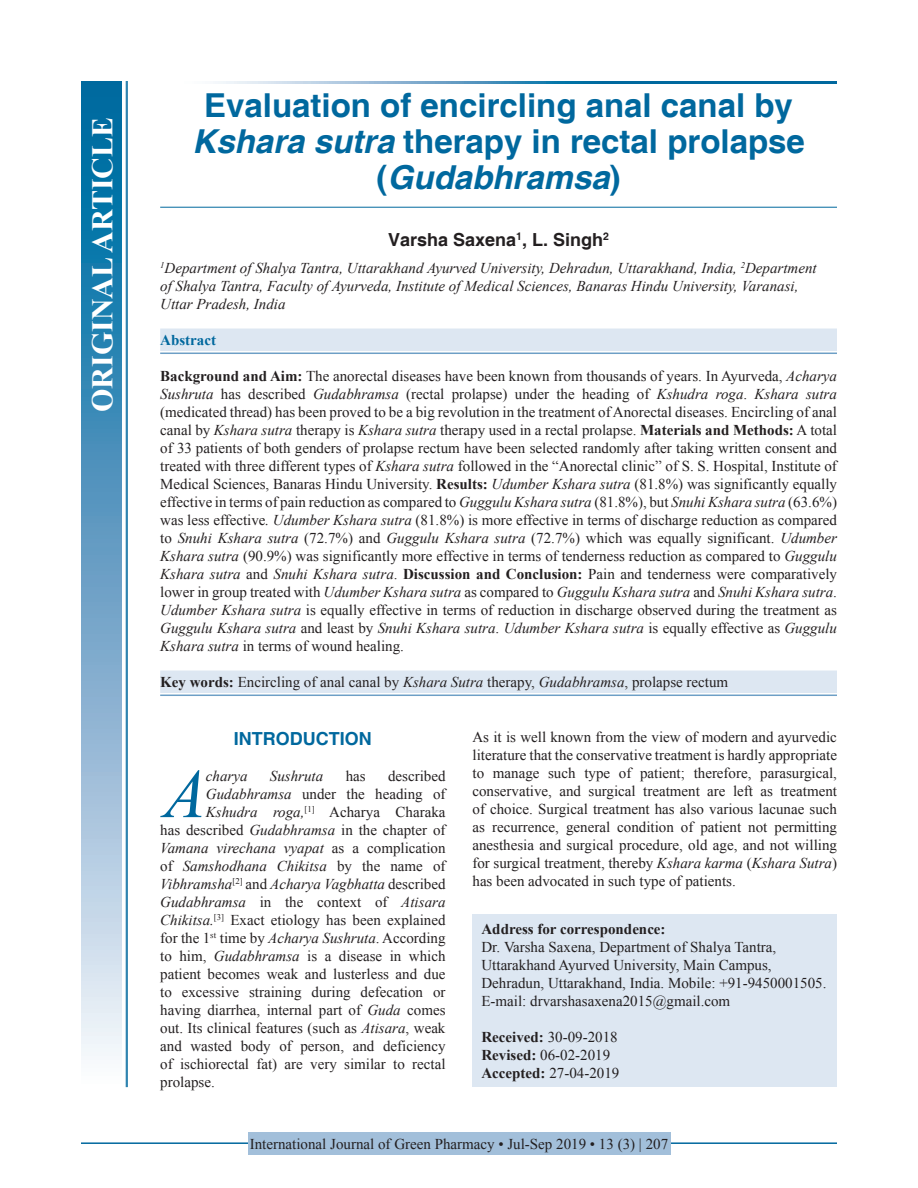
<style>
.page{position:relative;width:918px;height:1188px;background:#fff}
.page>*{position:absolute;margin:0;border:0;box-sizing:border-box;transform-origin:0 0}
.DROP_CAP_TX{font:italic 69.3px "Times New Roman";color:#00689e}
.AT{font:700 33px/36px "Helvetica";color:#00689e;text-align:center}
.AH{font:700 30px "Times New Roman";color:#fff}
.AU{font:700 18px "Helvetica";color:#231f20}
.t1{font:700 18px "Helvetica";color:#00689e}
.ABS{font:15px/18px "Times New Roman";color:#231f20;text-align:justify}
.DROP_CAP_TX-2{font:15px "Times New Roman";color:#231f20}
.TX{font:15px/18px "Times New Roman";color:#231f20;text-align:justify}
.AFF{font:italic 15px/18px "Times New Roman";color:#231f20}
.ADD{font:15px/18px "Times New Roman";color:#231f20}
.DROP_CAP_TX-3{font:italic 15px "Times New Roman";color:#231f20}
.KWD_1_L{font:15px "Times New Roman";color:#231f20}
.RF{font:15px "Times New Roman";color:#231f20}
.HIS{font:15px/18px "Times New Roman";color:#231f20}
.ABSH{font:700 15px "Times New Roman";color:#00689e}
.s1{font-style:italic}
.s2{font-weight:700}
.s3{font-style:normal}
</style>
<div class="page">
<hr style="left:81px;top:1142px;width:756px;height:2px;background:#00689e">
<div style="left:248px;top:1133px;width:422px;height:22px;background:#a2bfda"></div>
<hr style="left:160px;top:207px;width:677px;height:1px;background:#00689e">
<div style="left:160px;top:329px;width:677px;height:22px;background:#dde7f2"></div>
<hr style="left:160px;top:353px;width:677px;height:1px;background:#6d9fc6">
<div style="left:160px;top:671px;width:677px;height:22px;background:#dde7f2"></div>
<hr style="left:160px;top:695px;width:677px;height:1px;background:#6d9fc6">
<div style="left:472px;top:915px;width:365px;height:172px;background:#dde7f2"></div>
<svg style="left:215px;top:81px;width:622px;height:3px;background:#4d94bc"></svg>
<div style="left:81px;top:81px;width:41px;height:1006px;background:linear-gradient(to bottom,#005e9a,#f6f0f8)"></div>
<hr style="left:127px;top:81px;width:1px;height:1006px;background:#00689e">
<hr style="left:126px;top:81px;width:1px;height:1006px;background:#00689e">
<p class="AH" style="left:81px;top:412px;width:296px;rotate:-90deg">ORIGINAL ARTICLE</p>
<p class="AT" style="left:192px;top:89px;width:614px">Evaluation of encircling anal canal by<br><span class="s1">Kshara sutra</span> therapy in rectal prolapse (<span class="s1">Gudabhramsa</span>)</p>
<p class="AU" style="left:388px;top:229px;width:222px">Varsha Saxena<sup>1</sup>, L. Singh<sup>2</sup></p>
<p class="AFF" style="left:160px;top:259px;width:658px"><sup>1</sup>Department of Shalya Tantra, Uttarakhand Ayurved University, Dehradun, Uttarakhand, India, <sup>2</sup>Department of Shalya Tantra, Faculty of Ayurveda, Institute of Medical Sciences, Banaras Hindu University, Varanasi,<br>Uttar Pradesh, India</p>
<p class="ABSH" style="left:160px;top:329px;width:57px">Abstract</p>
<p class="ABS" style="left:160px;top:367px;width:678px"><span class="s2">Background and Aim:</span> The anorectal diseases have been known from thousands of years. In Ayurveda, <span class="s1">Acharya Sushruta</span> has described <span class="s1">Gudabhramsa</span> (rectal prolapse) under the heading of <span class="s1">Kshudra roga</span>. <span class="s1">Kshara sutra </span>(medicated thread) has been proved to be a big revolution in the treatment of Anorectal diseases. Encircling of anal canal by <span class="s1">Kshara sutra</span> therapy is <span class="s1">Kshara sutra</span> therapy used in a rectal prolapse. <span class="s2">Materials and Methods:</span> A total of 33 patients of both genders of prolapse rectum have been selected randomly after taking written consent and treated with three different types of <span class="s1">Kshara sutra</span> followed in the “Anorectal clinic” of S. S. Hospital, Institute of Medical Sciences, Banaras Hindu University. <span class="s2">Results:</span> <span class="s1">Udumber Kshara sutra</span> (81.8%) was significantly equally effective in terms of pain reduction as compared to <span class="s1">Guggulu Kshara sutra</span> (81.8%), but <span class="s1">Snuhi Kshara sutra</span> (63.6%) was less effective<span class="s1">. Udumber Kshara sutra</span> (81.8%) is more effective in terms of discharge reduction as compared to <span class="s1">Snuhi Kshara sutra</span> (72.7%) and <span class="s1">Guggulu Kshara sutra</span> (72.7%) which was equally significant. <span class="s1">Udumber Kshara sutra</span> (90.9%) was significantly more effective in terms of tenderness reduction as compared to <span class="s1">Guggulu Kshara sutra</span> and <span class="s1">Snuhi Kshara sutra</span>. <span class="s2">Discussion and Conclusion:</span> Pain and tenderness were comparatively lower in group treated with <span class="s1">Udumber Kshara sutra</span> as compared to <span class="s1">Guggulu Kshara sutra</span> and <span class="s1">Snuhi Kshara sutra</span>.<br><span class="s1">Udumber Kshara sutra</span> is equally effective in terms of reduction in discharge observed during the treatment as <span class="s1">Guggulu Kshara sutra</span> and least by <span class="s1">Snuhi Kshara sutra</span>. <span class="s1">Udumber Kshara sutra</span> is equally effective as <span class="s1">Guggulu Kshara sutra</span> in terms of wound healing.</p>
<p class="KWD_1_L" style="left:160px;top:671px;width:570px"><span class="s2">Key words:</span> Encircling of anal canal by <span class="s1">Kshara Sutra</span> therapy, <span class="s1">Gudabhramsa</span>, prolapse rectum</p>
<h1 class="t1" style="left:234px;top:728px;width:139px">INTRODUCTION</h1>
<p class="DROP_CAP_TX" style="left:164px;top:746px;width:44px">A</p>
<p class="DROP_CAP_TX-3" style="left:206px;top:766px;width:43px">charya</p>
<p class="DROP_CAP_TX-3" style="left:270px;top:766px;width:55px">Sushruta</p>
<p class="DROP_CAP_TX-2" style="left:346px;top:766px;width:21px">has</p>
<p class="DROP_CAP_TX-2" style="left:388px;top:766px;width:59px">described</p>
<p class="DROP_CAP_TX-2" style="left:206px;top:784px;width:241px"><span class="s1">Gudabhramsa</span> under the heading of</p>
<p class="DROP_CAP_TX-2" style="left:206px;top:802px;width:241px"><span class="s1">Kshudra roga,</span><sup>[1]</sup> Acharya Charaka</p>
<p class="DROP_CAP_TX-2" style="left:160px;top:820px;width:287px">has described <span class="s1">Gudabhramsa</span> in the chapter of</p>
<p class="DROP_CAP_TX-3" style="left:160px;top:838px;width:287px">Vamana virechana vyapat <span class="s3">as a complication</span></p>
<p class="DROP_CAP_TX-3" style="left:160px;top:856px;width:287px"><span class="s3">of</span> Samshodhana Chikitsa <span class="s3">by the name of</span></p>
<p class="DROP_CAP_TX-3" style="left:160px;top:874px;width:287px">Vibhramsha<sup>[2]</sup> <span class="s3">and</span> Acharya Vagbhatta <span class="s3">described</span></p>
<p class="DROP_CAP_TX-3" style="left:160px;top:892px;width:287px">Gudabhramsa <span class="s3">in the context of</span> Atisara</p>
<p class="DROP_CAP_TX-2" style="left:160px;top:910px;width:287px"><span class="s1">Chikitsa.</span><sup>[3]</sup> Exact etiology has been explained</p>
<p class="DROP_CAP_TX-2" style="left:160px;top:928px;width:287px">for the 1<sup>st</sup> time by <span class="s1">Acharya Sushruta</span>. According</p>
<p class="DROP_CAP_TX-2" style="left:160px;top:946px;width:287px">to him, <span class="s1">Gudabhramsa</span> is a disease in which</p>
<p class="DROP_CAP_TX-2" style="left:160px;top:964px;width:287px">patient becomes weak and lusterless and due</p>
<p class="DROP_CAP_TX-2" style="left:160px;top:982px;width:287px">to excessive straining during defecation or</p>
<p class="DROP_CAP_TX-2" style="left:160px;top:1000px;width:287px">having diarrhea, internal part of <span class="s1">Guda</span> comes</p>
<p class="DROP_CAP_TX-2" style="left:160px;top:1018px;width:287px">out. Its clinical features (such as <span class="s1">Atisara</span>, weak</p>
<p class="DROP_CAP_TX-2" style="left:160px;top:1036px;width:287px">and wasted body of person, and deficiency</p>
<p class="DROP_CAP_TX-2" style="left:160px;top:1054px;width:287px">of ischiorectal fat) are very similar to rectal</p>
<p class="DROP_CAP_TX-2" style="left:160px;top:1072px;width:56px">prolapse.</p>
<p class="TX" style="left:472px;top:728px;width:366px">As it is well known from the view of modern and ayurvedic literature that the conservative treatment is hardly appropriate to manage such type of patient; therefore, parasurgical, conservative, and surgical treatment are left as treatment of choice. Surgical treatment has also various lacunae such as recurrence, general condition of patient not permitting anesthesia and surgical procedure, old age, and not willing for surgical treatment, thereby <span class="s1">Kshara karma</span> (<span class="s1">Kshara Sutra</span>) has been advocated in such type of patients.</p>
<p class="ADD" style="left:482px;top:920px;width:347px"><span class="s2">Address for correspondence:<br></span>Dr. Varsha Saxena, Department of Shalya Tantra, Uttarakhand Ayurved University, Main Campus, Dehradun, Uttarakhand, India. Mobile: +91-9450001505.<br>E-mail: drvarshasaxena2015@gmail.com</p>
<p class="HIS" style="left:482px;top:1028px;width:139px"><span class="s2">Received:</span> 30-09-2018<br><span class="s2">Revised:</span> 06-02-2019<br><span class="s2">Accepted:</span> 27-04-2019</p>
<p class="RF" style="left:250px;top:1134px;width:420px">International Journal of Green Pharmacy • Jul-Sep 2019 • 13 (3) | 207</p>
</div>
